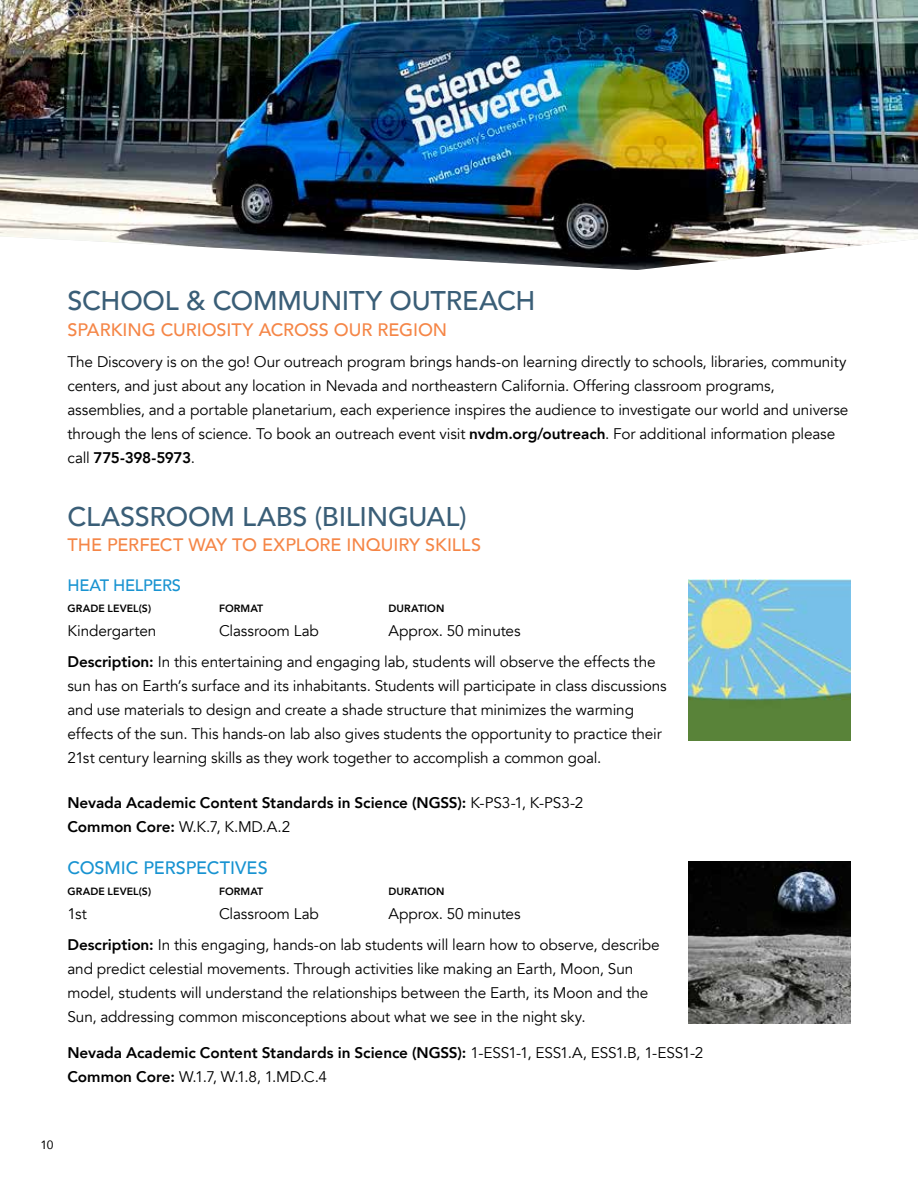
<style>
.page{position:relative;width:918px;height:1188px;background:#fff}
.page>*{position:absolute;margin:0;border:0;box-sizing:border-box;transform-origin:0 0}
.t1{font:500 27px "Avenir";letter-spacing:-.01em;color:#3a5e77}
.t2{font:500 18px "Avenir";letter-spacing:-.005em;color:#f58647}
.t3{font:500 18px "Avenir";letter-spacing:-.005em;color:#1893d1}
.t4{font:500 16.5px "Avenir";letter-spacing:-.02em;color:#1893d1}
.t5{font:15.3px/24px "Avenir";letter-spacing:-.01em;color:#000}
.t6{font:800 15.3px/24px "Avenir";letter-spacing:-.005em;color:#000}
.t7{font:12px "Avenir";color:#000}
.t8{font:800 10.5px "Avenir";letter-spacing:.005em;color:#000}
.s1{font-weight:800}
.s2{font-weight:400}
</style>
<div class="page">
<img style="left:0;top:0;width:918px;height:270px">
<img style="left:688px;top:861px;width:162px;height:162px">
<img style="left:688px;top:579px;width:162px;height:162px">
<h1 class="t1" style="left:68px;top:278px;width:470px">SCHOOL &amp; COMMUNITY OUTREACH</h1>
<p class="t2" style="left:68px;top:314px;width:381px">SPARKING CURIOSITY ACROSS OUR REGION</p>
<p class="t5" style="left:68px;top:350px;width:783px">The Discovery is on the go! Our outreach program brings hands-on learning directly to schools, libraries, community centers, and just about any location in Nevada and northeastern California. Offering classroom programs, assemblies, and a portable planetarium, each experience inspires the audience to investigate our world and universe through the lens of science. To book an outreach event visit <span class="s1">nvdm.org/outreach</span>. For additional information please call <span class="s1">775-398-5973</span>.</p>
<h1 class="t1" style="left:68px;top:493px;width:401px">CLASSROOM LABS (BILINGUAL)</h1>
<p class="t2" style="left:68px;top:529px;width:415px">THE PERFECT WAY TO EXPLORE INQUIRY SKILLS</p>
<p class="t4" style="left:68px;top:571px;width:115px">HEAT HELPERS</p>
<p class="t8" style="left:68px;top:600px;width:85px">GRADE LEVEL(S)</p>
<p class="t8" style="left:219px;top:600px;width:46px">FORMAT</p>
<p class="t8" style="left:389px;top:600px;width:57px">DURATION</p>
<p class="t5" style="left:68px;top:619px;width:90px">Kindergarten</p>
<p class="t5" style="left:219px;top:619px;width:101px">Classroom Lab</p>
<p class="t5" style="left:68px;top:616px;width:590px;line-height:30.8px;text-indent:321px">Approx. 50 minutes<br><span class="s1">Description:</span> In this entertaining and engaging lab, students will observe the effects the</p>
<p class="t5" style="left:68px;top:674px;width:601px">sun has on Earth’s surface and its inhabitants. Students will participate in class discussions and use materials to design and create a shade structure that minimizes the warming effects of the sun. This hands-on lab also gives students the opportunity to practice their 21st century learning skills as they work together to accomplish a common goal.</p>
<p class="t6" style="left:68px;top:791px;width:517px">Nevada Academic Content Standards in Science (NGSS): <span class="s2">K-PS3-1, K-PS3-2<br></span>Common Core: <span class="s2">W.K.7, K.MD.A.2</span></p>
<p class="t3" style="left:68px;top:852px;width:202px">COSMIC PERSPECTIVES</p>
<p class="t8" style="left:68px;top:883px;width:85px">GRADE LEVEL(S)</p>
<p class="t8" style="left:219px;top:883px;width:46px">FORMAT</p>
<p class="t8" style="left:389px;top:883px;width:57px">DURATION</p>
<p class="t5" style="left:68px;top:902px;width:21px">1st</p>
<p class="t5" style="left:219px;top:902px;width:101px">Classroom Lab</p>
<p class="t5" style="left:68px;top:898px;width:594px;line-height:30.8px;text-indent:321px">Approx. 50 minutes<br><span class="s1">Description:</span> In this engaging, hands-on lab students will learn how to observe, describe</p>
<p class="t5" style="left:68px;top:957px;width:582px">and predict celestial movements. Through activities like making an Earth, Moon, Sun model, students will understand the relationships between the Earth, its Moon and the<br>Sun, addressing common misconceptions about what we see in the night sky.</p>
<p class="t6" style="left:68px;top:1041px;width:637px">Nevada Academic Content Standards in Science (NGSS): <span class="s2">1-ESS1-1, ESS1.A, ESS1.B, 1-ESS1-2<br></span>Common Core: <span class="s2">W.1.7, W.1.8, 1.MD.C.4</span></p>
<p class="t7" style="left:40px;top:1135px;width:15px">10</p>
</div>
